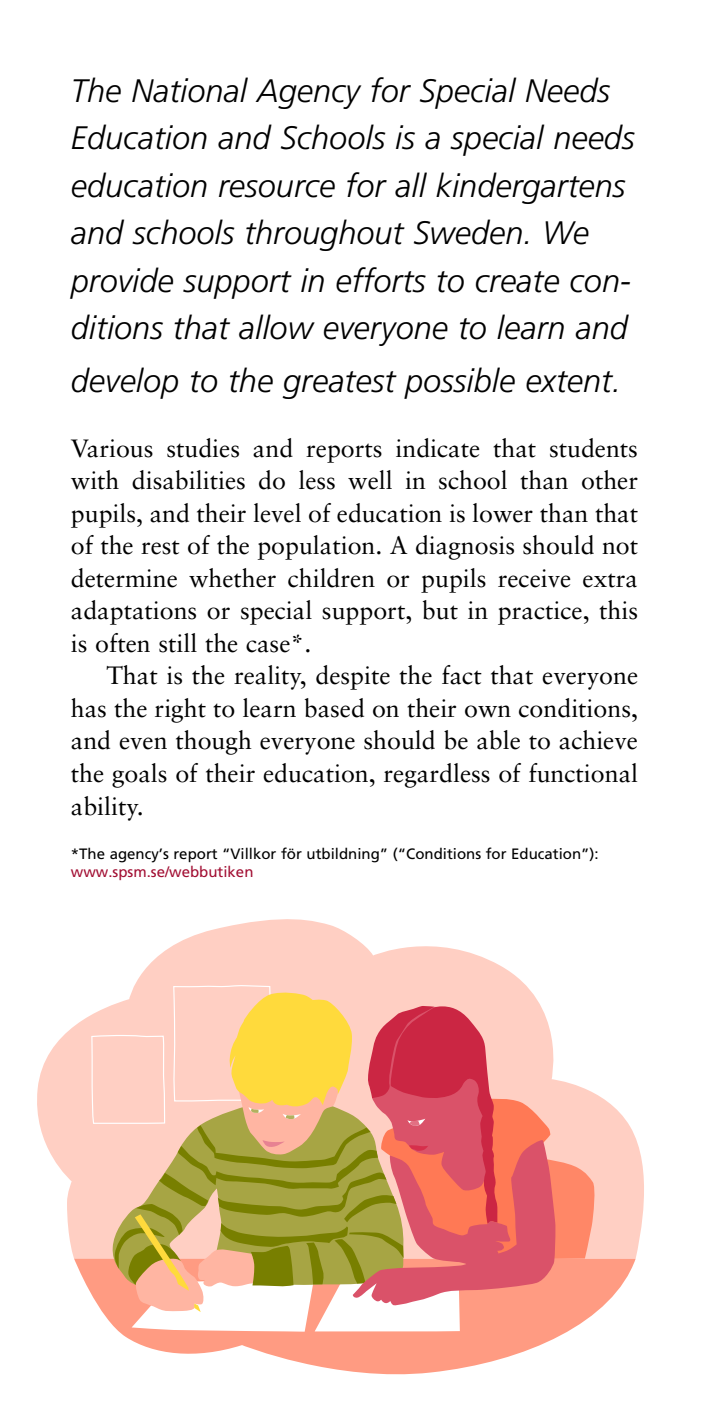
<style>
.page{position:relative;width:709px;height:1418px;background:#fff}
.page>*{position:absolute;margin:0;border:0;box-sizing:border-box;transform-origin:0 0}
.t1{font:italic 300 32.5px/47.5px "Frutiger LT Std";color:#000}
.t2{font:25px "Sabon";color:#000}
.t3{font:15px/18.2px "Frutiger LT Std";color:#000}
.s1{color:#a20f33}
</style>
<div class="page">
<svg style="left:37px;top:919px;width:607px;height:341px"></svg>
<svg style="left:74px;top:1258px;width:561px;height:117px"></svg>
<svg style="left:91px;top:985px;width:505px;height:346px;background:#e4a785"></svg>
<p class="t1" style="left:71px;top:67px;width:565px">The National Agency for Special Needs Education and Schools is a special needs education resource for all kindergartens and schools throughout Sweden. We provide support in efforts to create con&shy;ditions that allow everyone to learn and</p>
<p class="t1" style="left:71px;top:357px;width:551px">develop to the greatest possible extent.</p>
<p class="t2" style="left:71px;top:433px;width:568px">Various studies and reports indicate that students</p>
<p class="t2" style="left:71px;top:466px;width:568px">with disabilities do less well in school than other</p>
<p class="t2" style="left:71px;top:498px;width:568px">pupils, and their level of education is lower than that</p>
<p class="t2" style="left:71px;top:531px;width:568px">of the rest of the population. A diagnosis should not</p>
<p class="t2" style="left:71px;top:563px;width:568px">determine whether children or pupils receive extra</p>
<p class="t2" style="left:71px;top:596px;width:568px">adaptations or special support, but in practice, this</p>
<p class="t2" style="left:71px;top:628px;width:242px">is often still the case*.</p>
<p class="t2" style="left:106px;top:661px;width:533px">That is the reality, despite the fact that everyone</p>
<p class="t2" style="left:71px;top:693px;width:568px">has the right to learn based on their own conditions,</p>
<p class="t2" style="left:71px;top:726px;width:568px">and even though everyone should be able to achieve</p>
<p class="t2" style="left:71px;top:758px;width:568px">the goals of their education, regardless of functional</p>
<p class="t2" style="left:71px;top:791px;width:74px">ability.</p>
<p class="t3" style="left:71px;top:844px;width:529px">*The agency’s report “Villkor för utbildning” (“Conditions for Education”): <span class="s1">www.spsm.se/webbutiken</span></p>
</div>
